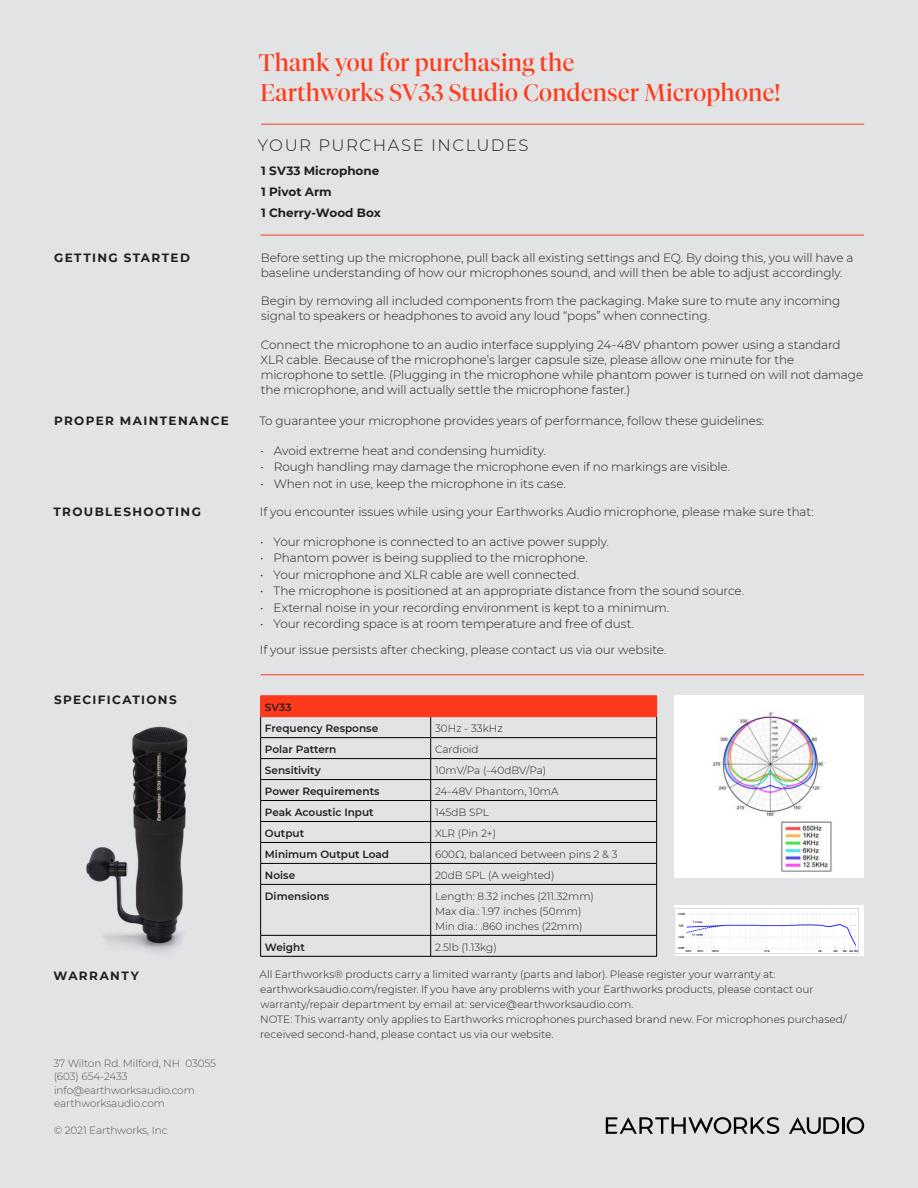
<style>
.page{position:relative;width:918px;height:1188px;background:#e2e3e4}
.page>*{position:absolute;margin:0;border:0;box-sizing:border-box;transform-origin:0 0}
.Ad__Headline__16_20{font:24px "Tiempos Fine";letter-spacing:.01em;color:#ff3a1c}
.Datasheet__Title_2{font:300 16.5px "Montserrat";letter-spacing:.085em;color:#231f20}
.Body___8_13{font:300 12px/15px "Montserrat";letter-spacing:-.005em;color:#231f20}
.Heading_2__11_15{font:700 12px "Montserrat";letter-spacing:.115em;color:#231f20}
.Body__Heading__9_14{font:700 12px "Montserrat";color:#231f20}
.Body___8_13-2{font:300 10.5px/15px "Montserrat";color:#231f20}
.Table__Body__7_9_5{font:300 10.5px "Montserrat";color:#231f20}
.Table__Body__Bold__7{font:600 10.5px "Montserrat";color:#231f20}
.Cover__Copyright__7{font:300 10.5px/13.5px "Montserrat";letter-spacing:-.01em;color:#54555a}
.Table__Body__Bold__A{font:600 10.5px "Montserrat";color:#231f20}
</style>
<div class="page">
<hr style="left:261px;top:124px;width:603px;height:1px;background:#ff3a1c">
<hr style="left:261px;top:235px;width:603px;height:1px;background:#ff3a1c">
<hr style="left:261px;top:674px;width:603px;height:1px;background:#ff3a1c">
<div style="left:261px;top:696px;width:396px;height:21px;background:#ff3a1c"></div>
<hr style="left:260px;top:737px;width:171px;height:1px;background:#000">
<hr style="left:431px;top:737px;width:226px;height:1px;background:#000">
<hr style="left:260px;top:758px;width:171px;height:1px;background:#000">
<hr style="left:431px;top:758px;width:226px;height:1px;background:#000">
<hr style="left:260px;top:779px;width:171px;height:1px;background:#000">
<hr style="left:431px;top:779px;width:226px;height:1px;background:#000">
<hr style="left:260px;top:800px;width:171px;height:1px;background:#000">
<hr style="left:431px;top:800px;width:226px;height:1px;background:#000">
<hr style="left:260px;top:821px;width:171px;height:1px;background:#000">
<hr style="left:431px;top:821px;width:226px;height:1px;background:#000">
<hr style="left:260px;top:842px;width:171px;height:1px;background:#000">
<hr style="left:431px;top:842px;width:226px;height:1px;background:#000">
<hr style="left:260px;top:863px;width:171px;height:1px;background:#000">
<hr style="left:431px;top:863px;width:226px;height:1px;background:#000">
<svg style="left:430px;top:717px;width:1px;height:167px"></svg>
<hr style="left:260px;top:884px;width:171px;height:1px;background:#000">
<hr style="left:260px;top:885px;width:1px;height:50px;background:#000">
<hr style="left:431px;top:884px;width:226px;height:1px;background:#000">
<hr style="left:430px;top:885px;width:1px;height:50px;background:#000">
<hr style="left:656px;top:885px;width:1px;height:50px;background:#000">
<hr style="left:260px;top:935px;width:171px;height:1px;background:#000">
<svg style="left:260px;top:936px;width:1px;height:20px"></svg>
<hr style="left:431px;top:935px;width:226px;height:1px;background:#000">
<svg style="left:430px;top:936px;width:1px;height:20px"></svg>
<svg style="left:656px;top:936px;width:1px;height:20px"></svg>
<hr style="left:260px;top:956px;width:171px;height:1px;background:#000">
<hr style="left:431px;top:956px;width:226px;height:1px;background:#000">
<hr style="left:260px;top:695px;width:171px;height:1px;background:#ff3a1c">
<svg style="left:260px;top:696px;width:1px;height:188px"></svg>
<hr style="left:431px;top:695px;width:226px;height:1px;background:#ff3a1c">
<svg style="left:656px;top:717px;width:1px;height:167px"></svg>
<hr style="left:260px;top:716px;width:171px;height:1px;background:#ff3a1c">
<img style="left:86px;top:726px;width:102px;height:226px">
<div style="left:674px;top:696px;width:189px;height:182px;background:#fff"></div>
<img style="left:713px;top:712px;width:119px;height:160px">
<div style="left:674px;top:906px;width:190px;height:50px;background:#fff"></div>
<img style="left:674px;top:908px;width:185px;height:46px">
<svg style="left:789px;top:1117px;width:50px;height:17px"></svg>
<hr style="left:842px;top:1117px;width:3px;height:17px;background:#000">
<svg style="left:847px;top:1117px;width:17px;height:17px"></svg>
<svg style="left:606px;top:1117px;width:173px;height:17px"></svg>
<p class="Ad__Headline__16_20" style="left:259px;top:48px;width:317px">Thank you for purchasing the</p>
<p class="Ad__Headline__16_20" style="left:260px;top:78px;width:522px">Earthworks SV33 Studio Condenser Microphone!</p>
<p class="Datasheet__Title_2" style="left:258px;top:134px;width:272px">YOUR PURCHASE INCLUDES</p>
<p class="Heading_2__11_15" style="left:54px;top:249px;width:137px">GETTING STARTED</p>
<p class="Heading_2__11_15" style="left:54px;top:412px;width:176px">PROPER MAINTENANCE</p>
<p class="Heading_2__11_15" style="left:53px;top:503px;width:149px">TROUBLESHOOTING</p>
<p class="Heading_2__11_15" style="left:54px;top:691px;width:124px">SPECIFICATIONS</p>
<p class="Body__Heading__9_14" style="left:261px;top:162px;width:120px">1 SV33 Microphone</p>
<p class="Body__Heading__9_14" style="left:261px;top:183px;width:72px">1 Pivot Arm</p>
<p class="Body__Heading__9_14" style="left:261px;top:204px;width:121px">1 Cherry-Wood Box</p>
<p class="Body___8_13" style="left:261px;top:250px;width:594px">Before setting up the microphone, pull back all existing settings and EQ. By doing this, you will have a baseline understanding of how our microphones sound, and will then be able to adjust accordingly.</p>
<p class="Body___8_13" style="left:261px;top:293px;width:581px">Begin by removing all included components from the packaging. Make sure to mute any incoming signal to speakers or headphones to avoid any loud “pops” when connecting.</p>
<p class="Body___8_13" style="left:260px;top:337px;width:604px">Connect the microphone to an audio interface supplying 24-48V phantom power using a standard XLR cable. Because of the microphone’s larger capsule size, please allow one minute for the microphone to settle. (Plugging in the microphone while phantom power is turned on will not damage the microphone, and will actually settle the microphone faster.)</p>
<p class="Body___8_13" style="left:259px;top:413px;width:506px">To guarantee your microphone provides years of performance, follow these guidelines:</p>
<p class="Body___8_13" style="left:260px;top:443px;width:287px">• Avoid extreme heat and condensing humidity.</p>
<p class="Body___8_13" style="left:260px;top:459px;width:471px">• Rough handling may damage the microphone even if no markings are visible.</p>
<p class="Body___8_13" style="left:260px;top:476px;width:307px">• When not in use, keep the microphone in its case.</p>
<p class="Body___8_13" style="left:260px;top:504px;width:555px">If you encounter issues while using your Earthworks Audio microphone, please make sure that:</p>
<p class="Body___8_13" style="left:260px;top:534px;width:350px">• Your microphone is connected to an active power supply.</p>
<p class="Body___8_13" style="left:260px;top:550px;width:329px">• Phantom power is being supplied to the microphone.</p>
<p class="Body___8_13" style="left:260px;top:567px;width:321px">• Your microphone and XLR cable are well connected.</p>
<p class="Body___8_13" style="left:260px;top:583px;width:486px">• The microphone is positioned at an appropriate distance from the sound source.</p>
<p class="Body___8_13" style="left:260px;top:600px;width:411px">• External noise in your recording environment is kept to a minimum.</p>
<p class="Body___8_13" style="left:260px;top:616px;width:376px">• Your recording space is at room temperature and free of dust.</p>
<p class="Body___8_13" style="left:260px;top:642px;width:408px">If your issue persists after checking, please contact us via our website.</p>
<p class="Table__Body__Bold__A" style="left:265px;top:700px;width:28px">SV33</p>
<p class="Table__Body__Bold__7" style="left:265px;top:721px;width:115px">Frequency Response</p>
<p class="Table__Body__7_9_5" style="left:435px;top:721px;width:69px">30Hz - 33kHz</p>
<p class="Table__Body__Bold__7" style="left:265px;top:742px;width:73px">Polar Pattern</p>
<p class="Table__Body__7_9_5" style="left:435px;top:742px;width:45px">Cardioid</p>
<p class="Table__Body__Bold__7" style="left:265px;top:763px;width:57px">Sensitivity</p>
<p class="Table__Body__7_9_5" style="left:435px;top:763px;width:113px">10mV/Pa (-40dBV/Pa)</p>
<p class="Table__Body__Bold__7" style="left:265px;top:784px;width:116px">Power Requirements</p>
<p class="Table__Body__7_9_5" style="left:435px;top:784px;width:125px">24-48V Phantom, 10mA</p>
<p class="Table__Body__Bold__7" style="left:265px;top:805px;width:110px">Peak Acoustic Input</p>
<p class="Table__Body__7_9_5" style="left:435px;top:805px;width:56px">145dB SPL</p>
<p class="Table__Body__Bold__7" style="left:265px;top:826px;width:41px">Output</p>
<p class="Table__Body__7_9_5" style="left:435px;top:826px;width:63px">XLR (Pin 2+)</p>
<p class="Table__Body__Bold__7" style="left:265px;top:847px;width:126px">Minimum Output Load</p>
<p class="Table__Body__7_9_5" style="left:435px;top:847px;width:184px">600Ω, balanced between pins 2 &amp; 3</p>
<p class="Table__Body__Bold__7" style="left:265px;top:868px;width:32px">Noise</p>
<p class="Table__Body__7_9_5" style="left:435px;top:868px;width:121px">20dB SPL (A weighted)</p>
<p class="Table__Body__Bold__7" style="left:265px;top:889px;width:66px">Dimensions</p>
<p class="Table__Body__7_9_5" style="left:435px;top:889px;width:160px">Length: 8.32 inches (211.32mm)</p>
<p class="Table__Body__7_9_5" style="left:435px;top:904px;width:148px">Max dia.: 1.97 inches (50mm)</p>
<p class="Table__Body__7_9_5" style="left:435px;top:919px;width:149px">Min dia.: .860 inches (22mm)</p>
<p class="Table__Body__Bold__7" style="left:265px;top:940px;width:41px">Weight</p>
<p class="Table__Body__7_9_5" style="left:435px;top:940px;width:63px">2.5lb (1.13kg)</p>
<p class="Heading_2__11_15" style="left:54px;top:967px;width:87px">WARRANTY</p>
<p class="Body___8_13-2" style="left:260px;top:967px;width:555px">All Earthworks® products carry a limited warranty (parts and labor). Please register your warranty at: earthworksaudio.com/register. If you have any problems with your Earthworks products, please contact our warranty/repair department by email at: service@earthworksaudio.com.</p>
<p class="Body___8_13-2" style="left:260px;top:1012px;width:588px">NOTE: This warranty only applies to Earthworks microphones purchased brand new. For microphones purchased/ received second-hand, please contact us via our website.</p>
<p class="Cover__Copyright__7" style="left:54px;top:1056px;width:164px">37 Wilton Rd. Milford, NH 03055 (603) 654-2433</p>
<p class="Cover__Copyright__7" style="left:54px;top:1083px;width:142px">info@earthworksaudio.com earthworksaudio.com</p>
<p class="Cover__Copyright__7" style="left:54px;top:1123px;width:115px">© 2021 Earthworks, Inc</p>
</div>
